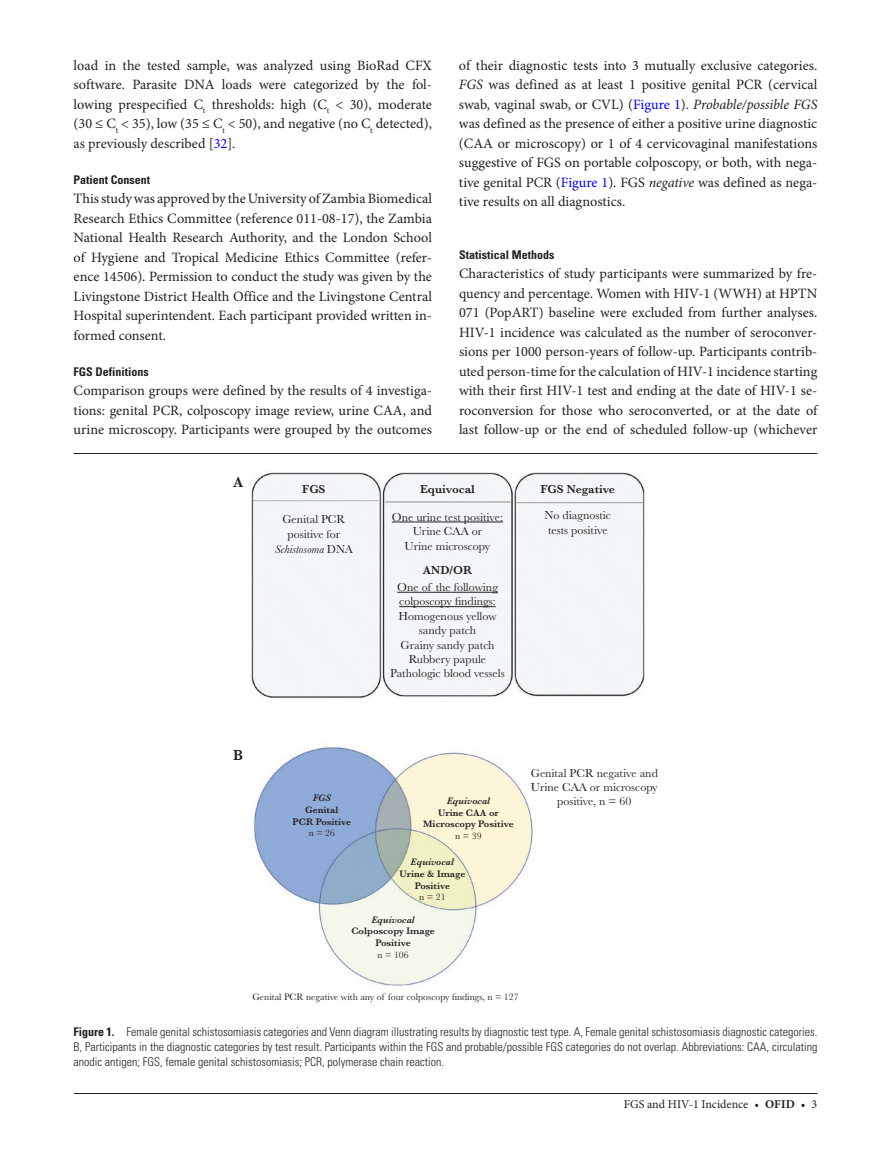
<style>
.page{position:relative;width:891px;height:1174px;background:#fff}
.page>*{position:absolute;margin:0;border:0;box-sizing:border-box;transform-origin:0 0}
.t1{font:600 15px "Baskerville MT Std";color:#231f20}
.t2{font:14.25px/19.5px "Minion Pro";color:#231f20;text-align:justify}
.t3{font:300 condensed 12px/15px "Univers LT Std";color:#231f20;text-align:justify}
.t4{font:12px/14.4px "Baskerville MT Std";color:#231f20;text-align:center}
.t5{font:700 condensed 12px "Univers LT Std";color:#231f20}
.t6{font:600 12px "Baskerville MT Std";color:#231f20}
.t7{font:12px "Minion Pro";color:#231f20}
.t8{font:600 9.75px/11.7px "Baskerville MT Std";color:#231f20;text-align:center}
.t9{font:9.75px "Baskerville MT Std";color:#231f20}
.t10{font:italic 600 9.75px "Baskerville MT Std";color:#231f20}
.s1{color:#00f}
.s2{font-style:italic}
.s3{font-weight:700}
</style>
<div class="page">
<hr style="left:74px;top:1093px;width:743px;height:1px;background:#231f20">
<hr style="left:74px;top:453px;width:743px;height:1px;background:#231f20">
<img style="left:251px;top:472px;width:394px;height:514px">
<hr style="left:392px;top:522px;width:111px;height:1px;background:#231f20">
<hr style="left:397px;top:592px;width:101px;height:1px;background:#231f20">
<hr style="left:399px;top:606px;width:97px;height:1px;background:#231f20">
<p class="t2" style="left:74px;top:55px;width:360px">load in the tested sample, was analyzed using BioRad CFX software. Parasite DNA loads were categorized by the fol&shy;lowing prespecified C<sub>t</sub> thresholds: high (C<sub>t</sub> &lt; 30), moderate (30 ≤ C<sub>t</sub> &lt; 35), low (35 ≤ C<sub>t</sub> &lt; 50), and negative (no C<sub>t</sub> detected), as previously described [<span class="s1">32</span>].</p>
<p class="t5" style="left:74px;top:172px;width:78px">Patient Consent</p>
<p class="t2" style="left:74px;top:189px;width:360px">This study was approved by the University of Zambia Biomedical Research Ethics Committee (reference 011-08-17), the Zambia National Health Research Authority, and the London School of Hygiene and Tropical Medicine Ethics Committee (refer&shy;ence 14506). Permission to conduct the study was given by the Livingstone District Health Office and the Livingstone Central Hospital superintendent. Each participant provided written in&shy;formed consent.</p>
<p class="t5" style="left:74px;top:364px;width:77px">FGS Definitions</p>
<p class="t2" style="left:74px;top:381px;width:360px">Comparison groups were defined by the results of 4 investiga&shy;tions: genital PCR, colposcopy image review, urine CAA, and urine microscopy. Participants were grouped by the outcomes</p>
<p class="t2" style="left:459px;top:55px;width:360px">of their diagnostic tests into 3 mutually exclusive categories.<br><span class="s2">FGS</span> was defined as at least 1 positive genital PCR (cervical swab, vaginal swab, or CVL) (<span class="s1">Figure 1</span>). <span class="s2">Probable/possible FGS </span>was defined as the presence of either a positive urine diagnostic (CAA or microscopy) or 1 of 4 cervicovaginal manifestations suggestive of FGS on portable colposcopy, or both, with nega&shy;tive genital PCR (<span class="s1">Figure 1</span>). FGS <span class="s2">negative</span> was defined as nega&shy;tive results on all diagnostics.</p>
<p class="t5" style="left:459px;top:247px;width:97px">Statistical Methods</p>
<p class="t2" style="left:459px;top:264px;width:360px">Characteristics of study participants were summarized by fre&shy;quency and percentage. Women with HIV-1 (WWH) at HPTN 071 (PopART) baseline were excluded from further analyses.<br>HIV-1 incidence was calculated as the number of seroconver&shy;sions per 1000 person-years of follow-up. Participants contrib&shy;uted person-time for the calculation of HIV-1 incidence starting with their first HIV-1 test and ending at the date of HIV-1 se&shy;roconversion for those who seroconverted, or at the date of last follow-up or the end of scheduled follow-up (whichever</p>
<p class="t1" style="left:233px;top:473px;width:12px">A</p>
<p class="t6" style="left:302px;top:482px;width:25px">FGS</p>
<p class="t6" style="left:420px;top:482px;width:56px">Equivocal</p>
<p class="t6" style="left:541px;top:482px;width:76px">FGS Negative</p>
<p class="t4" style="left:275px;top:512px;width:79px;line-height:14.9px">Genital PCR positive for<br><span class="s2">Schistosoma</span> DNA</p>
<p class="t4" style="left:392px;top:510px;width:113px">One urine test positive:<br>Urine CAA or<br>Urine microscopy</p>
<p class="t4" style="left:390px;top:580px;width:116px">One of the following colposcopy findings:<br>Homogenous yellow sandy patch<br>Grainy sandy patch<br>Rubbery papule<br>Pathologic blood vessels</p>
<p class="t4" style="left:545px;top:508px;width:68px;text-align:left">No diagnostic tests positive</p>
<p class="t6" style="left:423px;top:563px;width:51px">AND/OR</p>
<p class="t1" style="left:233px;top:746px;width:11px">B</p>
<p class="t4" style="left:531px;top:765px;width:129px;text-align:left">Genital PCR negative and<br>Urine CAA or microscopy</p>
<p class="t10" style="left:313px;top:792px;width:20px">FGS</p>
<p class="t8" style="left:293px;top:804px;width:60px">Genital<br>PCR Positive</p>
<p class="t9" style="left:309px;top:827px;width:28px">n = 26</p>
<p class="t10" style="left:447px;top:795px;width:45px">Equivocal</p>
<p class="t4" style="left:557px;top:794px;width:76px">positive, n = 60</p>
<p class="t8" style="left:423px;top:807px;width:92px">Urine CAA or<br>Microscopy Positive</p>
<p class="t9" style="left:455px;top:830px;width:28px">n = 39</p>
<p class="t10" style="left:411px;top:856px;width:45px">Equivocal</p>
<p class="t8" style="left:399px;top:868px;width:67px">Urine &amp; Image<br>Positive</p>
<p class="t9" style="left:419px;top:891px;width:28px">n = 21</p>
<p class="t10" style="left:371px;top:914px;width:45px">Equivocal</p>
<p class="t8" style="left:351px;top:925px;width:85px">Colposcopy Image<br>Positive</p>
<p class="t9" style="left:378px;top:949px;width:33px">n = 106</p>
<p class="t9" style="left:252px;top:991px;width:268px">Genital PCR negative with any of four colposcopy findings, n = 127</p>
<p class="t3" style="left:74px;top:1025px;width:745px"><span class="s3">Figure 1.</span> Female genital schistosomiasis categories and Venn diagram illustrating results by diagnostic test type. A, Female genital schistosomiasis diagnostic categories.<br>B, Participants in the diagnostic categories by test result. Participants within the FGS and probable/possible FGS categories do not overlap. Abbreviations: CAA, circulating anodic antigen; FGS, female genital schistosomiasis; PCR, polymerase chain reaction.</p>
<p class="t7" style="left:624px;top:1096px;width:195px">FGS and HIV-1 Incidence • <span class="s3">ofid</span> • 3</p>
</div>
